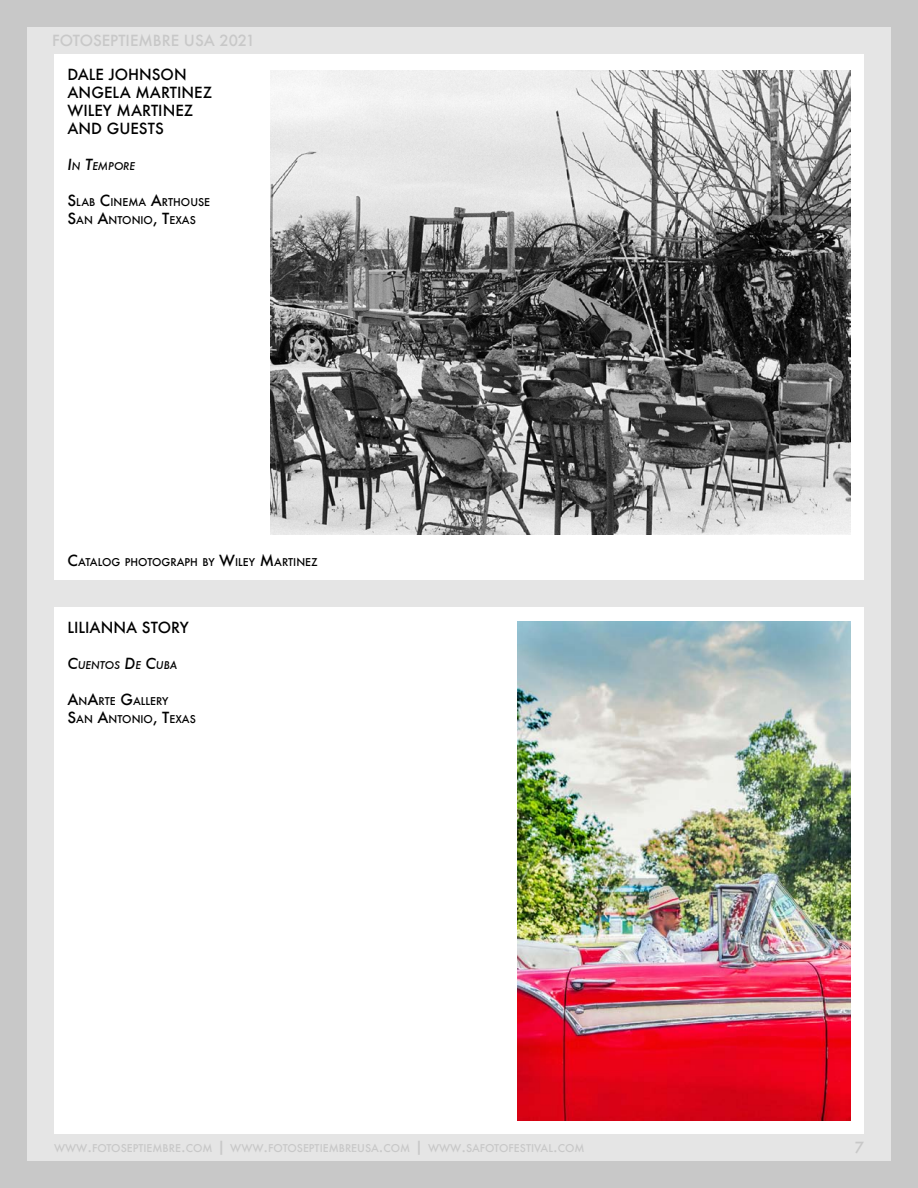
<style>
.page{position:relative;width:918px;height:1188px;background:#c8c8c8}
.page>*{position:absolute;margin:0;border:0;box-sizing:border-box;transform-origin:0 0}
.t1{font:500 15px/18px "Futura";color:#000}
.t2{font:500 15px "Futura";color:#c8c8c8}
.t3{font:500 15px "Futura";color:#c8c8c8}
.t4{font:500 10.5px/18px "Futura";letter-spacing:-.01em;color:#000}
.t5{font:500 10.5px "Futura";color:#c8c8c8}
.t6{font:italic 500 10.5px "Futura";color:#000}
.s1{font-size:15px}
</style>
<div class="page">
<div style="left:27px;top:27px;width:864px;height:1134px;background:#e5e5e5"></div>
<div style="left:54px;top:54px;width:810px;height:1080px;background:#fff"></div>
<div style="left:27px;top:580px;width:864px;height:28px;background:#e5e5e5"></div>
<img style="left:271px;top:71px;width:579px;height:463px">
<img style="left:518px;top:621px;width:332px;height:499px">
<p class="t2" style="left:52px;top:30px;width:205px">FOTOSEPTIEMBRE USA 2021</p>
<p class="t1" style="left:68px;top:65px;width:145px">DALE JOHNSON<br>ANGELA MARTINEZ<br>WILEY MARTINEZ<br>AND GUESTS</p>
<p class="t6" style="left:68px;top:159px;width:69px"><span class="s1">I</span>N <span class="s1">T</span>EMPORE</p>
<p class="t4" style="left:68px;top:193px;width:109px"><span class="s1">S</span>LAB <span class="s1">C</span>INEMA <span class="s1">A</span>RTHOUSE<br><span class="s1">S</span>AN <span class="s1">A</span>NTONIO</p>
<p class="t4" style="left:153px;top:211px;width:24px"><span class="s1">, T</span>EXAS</p>
<p class="t4" style="left:68px;top:553px;width:19px"><span class="s1">C</span>ATALOG</p>
<p class="t4" style="left:125px;top:553px;width:9px">PHOTOG</p>
<p class="t4" style="left:170px;top:553px;width:15px">RAPH</p>
<p class="t4" style="left:203px;top:553px;width:93px">BY <span class="s1">W</span>ILEY <span class="s1">M</span>ARTINE</p>
<p class="t4" style="left:311px;top:553px;width:8px">Z</p>
<p class="t1" style="left:68px;top:619px;width:113px">LILIANNA STORY</p>
<p class="t6" style="left:68px;top:658px;width:111px"><span class="s1">C</span>UENTOS <span class="s1">D</span>E <span class="s1">C</span>UBA</p>
<p class="t4" style="left:68px;top:692px;width:73px"><span class="s1">A</span>N<span class="s1">A</span>RTE <span class="s1">G</span>ALLE</p>
<p class="t4" style="left:156px;top:692px;width:14px">RY</p>
<p class="t4" style="left:68px;top:710px;width:50px"><span class="s1">S</span>AN <span class="s1">A</span>NTONIO</p>
<p class="t4" style="left:153px;top:710px;width:24px"><span class="s1">, T</span>EXAS</p>
<p class="t5" style="left:54px;top:1140px;width:45px">WWW<span class="s1">.</span>FOTOSEPTIE</p>
<p class="t5" style="left:152px;top:1140px;width:123px">MBRE<span class="s1">.</span>COM <span class="s1">|</span> WWW<span class="s1">.</span>FOTOSEPTIE</p>
<p class="t5" style="left:329px;top:1140px;width:31px">MBREUSA</p>
<p class="t5" style="left:379px;top:1140px;width:95px"><span class="s1">.</span>COM <span class="s1">|</span> WWW<span class="s1">.</span>SAFOTOFESTI</p>
<p class="t5" style="left:534px;top:1140px;width:52px">VAL<span class="s1">.</span>COM</p>
<p class="t3" style="left:855px;top:1137px;width:11px">7</p>
</div>
